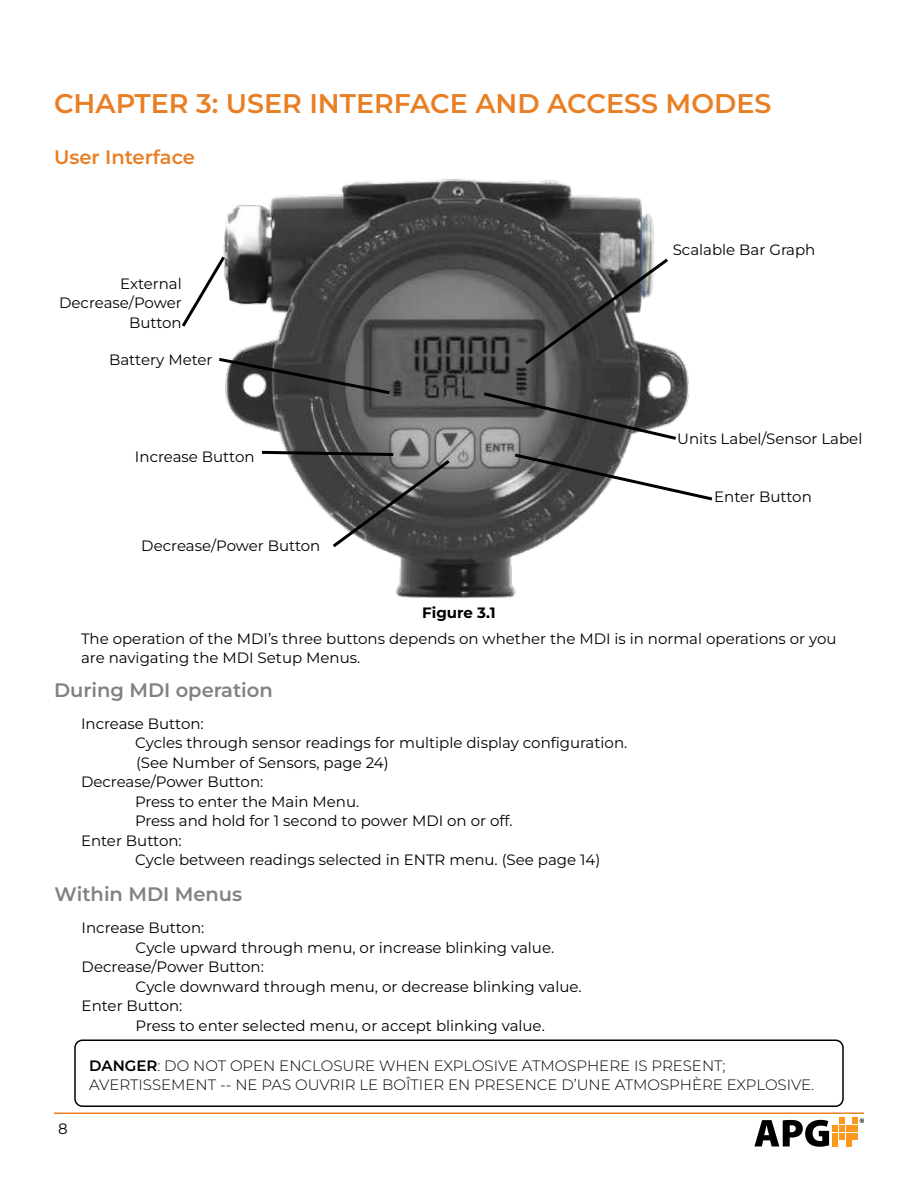
<style>
.page{position:relative;width:918px;height:1188px;background:#fff}
.page>*{position:absolute;margin:0;border:0;box-sizing:border-box;transform-origin:0 0}
.t1{font:600 27px "Montserrat";color:#e97f24}
.t2{font:600 19.5px "Montserrat";color:#808181}
.t3{font:600 19.5px "Montserrat";color:#e97f24}
.t4{font:15px/19.5px "Montserrat";color:#000}
.t5{font:300 15px/19.5px "Montserrat";color:#000}
.t6{font:700 15px "Montserrat";color:#000}
.s1{font-weight:600}
</style>
<div class="page">
<svg style="left:754px;top:1118px;width:110px;height:29px"></svg>
<hr style="left:54px;top:1112px;width:810px;height:2px;background:#ee8122">
<img style="left:225px;top:179px;width:464px;height:420px">
<svg style="left:259px;top:449px;width:194px;height:101px"></svg>
<svg style="left:522px;top:256px;width:149px;height:111px;background:#666"></svg>
<svg style="left:481px;top:390px;width:198px;height:52px;background:#5c5c5c"></svg>
<svg style="left:512px;top:451px;width:201px;height:52px"></svg>
<svg style="left:219px;top:356px;width:174px;height:40px;background:#535353"></svg>
<div style="left:74px;top:1039px;width:770px;height:68px;border:2px solid #000;border-radius:8px"></div>
<img style="left:223px;top:188px;width:49px;height:124px">
<svg style="left:182px;top:253px;width:46px;height:77px"></svg>
<h1 class="t1" style="left:54px;top:91px;width:719px">CHAPTER 3: USER INTERFACE AND ACCESS MODES</h1>
<h2 class="t3" style="left:54px;top:147px;width:143px">User Interface</h2>
<p class="t4" style="left:59px;top:274px;width:124px;text-align:right">External<br>Decrease/Power<br>Button</p>
<p class="t4" style="left:109px;top:350px;width:105px">Battery Meter</p>
<p class="t4" style="left:135px;top:447px;width:121px">Increase Button</p>
<p class="t4" style="left:141px;top:537px;width:181px">Decrease/Power Button</p>
<p class="t6" style="left:422px;top:602px;width:75px">Figure 3.1</p>
<p class="t4" style="left:673px;top:240px;width:144px">Scalable Bar Graph</p>
<p class="t4" style="left:677px;top:428px;width:187px">Units Label/Sensor Label</p>
<p class="t4" style="left:714px;top:488px;width:99px">Enter Button</p>
<p class="t4" style="left:81px;top:629px;width:757px">The operation of the MDI’s three buttons depends on whether the MDI is in normal operations or you are navigating the MDI Setup Menus.</p>
<h2 class="t2" style="left:54px;top:680px;width:220px">During MDI operation</h2>
<p class="t4" style="left:81px;top:714px;width:124px">Increase Button:</p>
<p class="t4" style="left:135px;top:733px;width:494px">Cycles through sensor readings for multiple display configuration.</p>
<p class="t4" style="left:136px;top:753px;width:254px">(See Number of Sensors, page 24)</p>
<p class="t4" style="left:81px;top:773px;width:184px">Decrease/Power Button:</p>
<p class="t4" style="left:135px;top:792px;width:226px">Press to enter the Main Menu.</p>
<p class="t4" style="left:135px;top:812px;width:379px">Press and hold for 1 second to power MDI on or off.</p>
<p class="t4" style="left:81px;top:831px;width:102px">Enter Button:</p>
<p class="t4" style="left:135px;top:851px;width:467px">Cycle between readings selected in ENTR menu. (See page 14)</p>
<h2 class="t2" style="left:55px;top:885px;width:189px">Within MDI Menus</h2>
<p class="t4" style="left:82px;top:919px;width:124px">Increase Button:</p>
<p class="t4" style="left:136px;top:938px;width:420px">Cycle upward through menu, or increase blinking value.</p>
<p class="t4" style="left:82px;top:958px;width:184px">Decrease/Power Button:</p>
<p class="t4" style="left:136px;top:977px;width:448px">Cycle downward through menu, or decrease blinking value.</p>
<p class="t4" style="left:82px;top:997px;width:102px">Enter Button:</p>
<p class="t4" style="left:136px;top:1016px;width:411px">Press to enter selected menu, or accept blinking value.</p>
<p class="t4" style="left:58px;top:1120px;width:11px">8</p>
<p class="t5" style="left:89px;top:1055px;width:727px"><span class="s1">DANGER</span>: DO NOT OPEN ENCLOSURE WHEN EXPLOSIVE ATMOSPHERE IS PRESENT;<br>AVERTISSEMENT -- NE PAS OUVRIR LE BOÎTIER EN PRESENCE D’UNE ATMOSPHÈRE EXPLOSIVE.</p>
</div>
